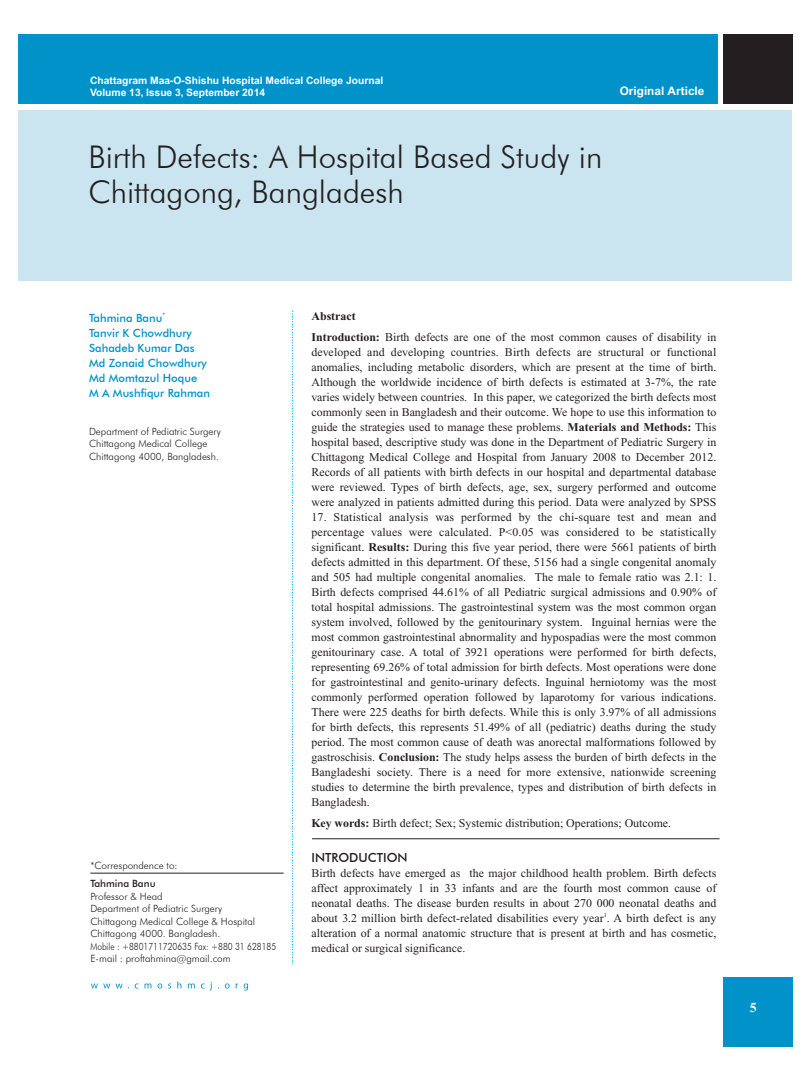
<style>
.page{position:relative;width:810px;height:1080px;background:#fff}
.page>*{position:absolute;margin:0;border:0;box-sizing:border-box;transform-origin:0 0}
.t1{font:300 31.25px/35px "Futura BT";color:#231f20}
.t2{font:700 13.75px "Times New Roman";color:#fff}
.t3{font:500 12.5px "Futura BT";color:#231f20}
.t4{font:11.88px/15px "Times New Roman";color:#231f20;text-align:justify}
.t5{font:700 11.75px "Helvetica";color:#fff}
.t6{font:500 11.25px/15px "Futura BT";color:#0092c8}
.t7{font:700 10.25px/12.1px "Helvetica";color:#fff}
.t8{font:300 10px/12.5px "Futura BT";color:#231f20}
.t9{font:500 10px "Futura BT";color:#231f20}
.s1{font-weight:700}
</style>
<div class="page">
<svg style="left:91px;top:984px;width:19px;height:4px"></svg>
<svg style="left:116px;top:984px;width:13px;height:5px"></svg>
<svg style="left:135px;top:984px;width:4px;height:5px"></svg>
<svg style="left:145px;top:983px;width:6px;height:5px"></svg>
<svg style="left:158px;top:983px;width:4px;height:6px"></svg>
<svg style="left:168px;top:983px;width:3px;height:6px"></svg>
<svg style="left:177px;top:981px;width:4px;height:7px"></svg>
<svg style="left:188px;top:983px;width:7px;height:5px"></svg>
<svg style="left:201px;top:982px;width:11px;height:9px"></svg>
<svg style="left:225px;top:983px;width:5px;height:6px"></svg>
<svg style="left:244px;top:983px;width:4px;height:8px"></svg>
<div style="left:18px;top:35px;width:700px;height:69px;background:#0092c8"></div>
<div style="left:18px;top:111px;width:774px;height:170px;background:#cae4f0"></div>
<div style="left:723px;top:35px;width:69px;height:69px;background:#231f20"></div>
<div style="left:723px;top:978px;width:69px;height:69px;background:#0092c8"></div>
<svg style="left:292px;top:311px;width:1px;height:652px"></svg>
<hr style="left:90px;top:873px;width:194px;height:1px;background:#231f20">
<hr style="left:312px;top:839px;width:408px;height:1px;background:#231f20">
<p class="t7" style="left:90px;top:75px;width:295px">Chattagram Maa-O-Shishu Hospital Medical College Journal<br>Volume 13, Issue 3, September 2014</p>
<h1 class="t1" style="left:88px;top:139px;width:515px">Birth Defects: A Hospital Based Study in<br>Chittagong, Bangladesh</h1>
<p class="t5" style="left:620px;top:84px;width:86px">Original Article</p>
<p class="t6" style="left:89px;top:310px;width:123px">Tahmina Banu<sup>*<br></sup>Tanvir K Chowdhury<br>Sahadeb Kumar Das<br>Md Zonaid Chowdhury<br>Md Momtazul Hoque<br>M A Mushfiqur Rahman</p>
<p class="t8" style="left:89px;top:425px;width:133px">Department of Pediatric Surgery<br>Chittagong Medical College<br>Chittagong 4000, Bangladesh.</p>
<p class="t8" style="left:90px;top:859px;width:89px">*Correspondence to:</p>
<p class="t9" style="left:90px;top:878px;width:67px">Tahmina Banu</p>
<p class="t8" style="left:90px;top:890px;width:187px">Professor &amp; Head<br>Department of Pediatric Surgery<br>Chittagong Medical College &amp; Hospital<br>Chittagong 4000. Bangladesh.<br>Mobile : +8801711720635 Fax: +880 31 628185<br>E-mail : proftahmina@gmail.com</p>
<p class="t4" style="left:311px;top:305px;width:406px;line-height:21.2px"><span class="s1">Abstract<br>Introduction:</span> Birth defects are one of the most common causes of disability in</p>
<p class="t4" style="left:311px;top:345px;width:406px">developed and developing countries. Birth defects are structural or functional anomalies, including metabolic disorders, which are present at the time of birth.<br>Although the worldwide incidence of birth defects is estimated at 3-7%, the rate varies widely between countries. In this paper, we categorized the birth defects most commonly seen in Bangladesh and their outcome. We hope to use this information to guide the strategies used to manage these problems. <span class="s1">Materials and Methods:</span> This hospital based, descriptive study was done in the Department of Pediatric Surgery in Chittagong Medical College and Hospital from January 2008 to December 2012.<br>Records of all patients with birth defects in our hospital and departmental database were reviewed. Types of birth defects, age, sex, surgery performed and outcome were analyzed in patients admitted during this period. Data were analyzed by SPSS</p>
<p class="t4" style="left:312px;top:510px;width:406px">17. Statistical analysis was performed by the chi-square test and mean and percentage values were calculated. P&lt;0.05 was considered to be statistically significant. <span class="s1">Results:</span> During this five year period, there were 5661 patients of birth defects admitted in this department. Of these, 5156 had a single congenital anomaly and 505 had multiple congenital anomalies. The male to female ratio was 2.1: 1.<br>Birth defects comprised 44.61% of all Pediatric surgical admissions and 0.90% of total hospital admissions. The gastrointestinal system was the most common organ system involved, followed by the genitourinary system. Inguinal hernias were the most common gastrointestinal abnormality and hypospadias were the most common genitourinary case. A total of 3921 operations were performed for birth defects, representing 69.26% of total admission for birth defects. Most operations were done for gastrointestinal and genito-urinary defects. Inguinal herniotomy was the most commonly performed operation followed by laparotomy for various indications.<br>There were 225 deaths for birth defects. While this is only 3.97% of all admissions for birth defects, this represents 51.49% of all (pediatric) deaths during the study period. The most common cause of death was anorectal malformations followed by gastroschisis. <span class="s1">Conclusion:</span> The study helps assess the burden of birth defects in the Bangladeshi society. There is a need for more extensive, nationwide screening studies to determine the birth prevalence, types and distribution of birth defects in Bangladesh.</p>
<p class="t4" style="left:311px;top:816px;width:361px"><span class="s1">Key words:</span> Birth defect; Sex; Systemic distribution; Operations; Outcome.</p>
<p class="t3" style="left:311px;top:850px;width:98px">INTRODUCTION</p>
<p class="t4" style="left:311px;top:866px;width:406px">Birth defects have emerged as the major childhood health problem. Birth defects affect approximately 1 in 33 infants and are the fourth most common cause of neonatal deaths. The disease burden results in about 270 000 neonatal deaths and about 3.2 million birth defect-related disabilities every year<sup>1</sup>. A birth defect is any alteration of a normal anatomic structure that is present at birth and has cosmetic, medical or surgical significance.</p>
<p class="t2" style="left:750px;top:1000px;width:8px">5</p>
</div>
